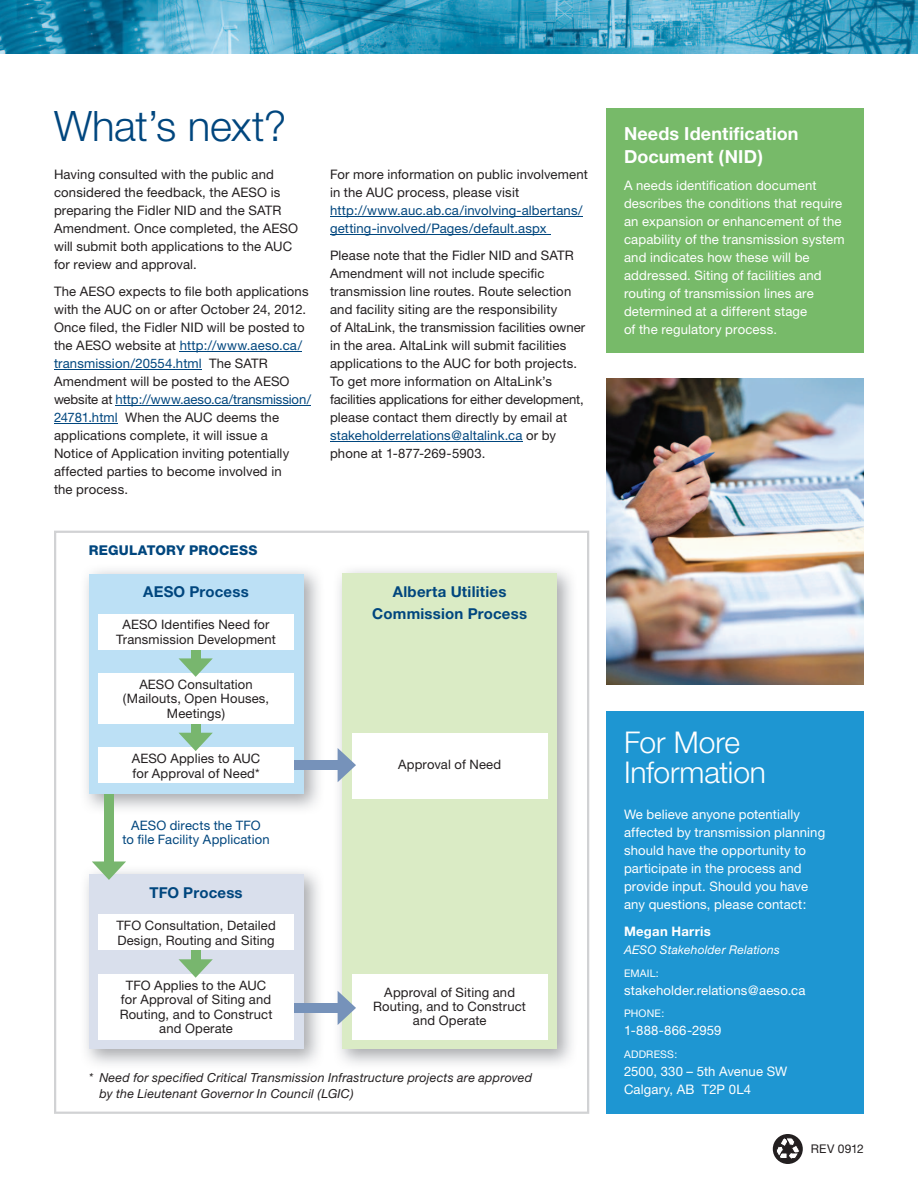
<style>
.page{position:relative;width:918px;height:1188px;background:#fff}
.page>*{position:absolute;margin:0;border:0;box-sizing:border-box;transform-origin:0 0}
.t1{font:300 42px "Helvetica Neue";letter-spacing:-.005em;color:#00467e}
.t2{font:300 30px/30px "Helvetica Neue";letter-spacing:-.005em;color:#fff}
.t3{font:700 18px/22.5px "Helvetica Neue";letter-spacing:.005em;color:#fff}
.t4{font:700 15px/22px "Helvetica Neue";letter-spacing:.015em;color:#00467e;text-align:center}
.t5{font:800 13.5px "Helvetica Neue";letter-spacing:.015em;color:#00467e}
.t6{font:13.2px/18px "Helvetica Neue";letter-spacing:.01em;color:#231f20}
.t7{font:13.2px/18px "Helvetica Neue";letter-spacing:.01em;color:#fff}
.t8{font:13.2px/18px "Helvetica Neue";letter-spacing:.01em;color:#00467e}
.t9{font:700 13.2px "Helvetica Neue";letter-spacing:.02em;color:#fff}
.t10{font:13.05px/14.2px "Helvetica Neue";letter-spacing:.01em;color:#231f20;text-align:center}
.t11{font:13.05px/14.2px "Helvetica Neue";letter-spacing:.01em;color:#00467e;text-align:center}
.t12{font:italic 12.45px/16.5px "Helvetica Neue";letter-spacing:.015em;color:#231f20}
.t13{font:italic 12px "Helvetica Neue";letter-spacing:.015em;color:#fff}
.t14{font:12px "Helvetica Neue";letter-spacing:.015em;color:#231f20}
.t15{font:10.5px "Helvetica Neue";letter-spacing:.02em;color:#fff}
.s1{color:#00467e}
</style>
<div class="page">
<img style="left:0;top:0;width:918px;height:54px">
<svg style="left:773px;top:1134px;width:30px;height:30px"></svg>
<svg style="left:775px;top:1137px;width:26px;height:24px"></svg>
<hr style="left:180px;top:351px;width:122px;height:1px;background:#00467e">
<hr style="left:54px;top:369px;width:148px;height:1px;background:#00467e">
<hr style="left:116px;top:405px;width:195px;height:1px;background:#00467e">
<hr style="left:54px;top:423px;width:64px;height:1px;background:#00467e">
<hr style="left:330px;top:216px;width:253px;height:1px;background:#00467e">
<hr style="left:330px;top:234px;width:220px;height:1px;background:#00467e">
<hr style="left:330px;top:441px;width:192px;height:1px;background:#00467e">
<svg style="left:54px;top:531px;width:535px;height:583px"></svg>
<img style="left:333px;top:565px;width:245px;height:505px">
<div style="left:342px;top:574px;width:215px;height:475px;background:#daebc5"></div>
<img style="left:80px;top:866px;width:245px;height:204px">
<div style="left:89px;top:874px;width:214px;height:175px;background:#d9dfec"></div>
<div style="left:352px;top:733px;width:195px;height:66px;background:#fff"></div>
<div style="left:352px;top:974px;width:195px;height:66px;background:#fff"></div>
<div style="left:290px;top:1003px;width:55px;height:9px;background:#7692ba"></div>
<svg style="left:338px;top:991px;width:18px;height:34px"></svg>
<div style="left:99px;top:974px;width:195px;height:66px;background:#fff"></div>
<div style="left:191px;top:947px;width:9px;height:20px;background:#78b66e"></div>
<svg style="left:179px;top:959px;width:34px;height:19px"></svg>
<div style="left:104px;top:791px;width:10px;height:78px;background:#78b66e"></div>
<svg style="left:92px;top:861px;width:34px;height:19px"></svg>
<div style="left:99px;top:914px;width:195px;height:36px;background:#fff"></div>
<img style="left:80px;top:565px;width:245px;height:250px">
<img style="left:104px;top:794px;width:10px;height:21px">
<div style="left:89px;top:574px;width:214px;height:220px;background:#bce0f5"></div>
<div style="left:290px;top:761px;width:55px;height:9px;background:#7692ba"></div>
<svg style="left:338px;top:748px;width:18px;height:34px"></svg>
<div style="left:99px;top:747px;width:195px;height:36px;background:#fff"></div>
<div style="left:191px;top:721px;width:9px;height:19px;background:#78b66e"></div>
<svg style="left:179px;top:733px;width:34px;height:18px"></svg>
<div style="left:99px;top:673px;width:195px;height:51px;background:#fff"></div>
<div style="left:191px;top:647px;width:9px;height:19px;background:#78b66e"></div>
<svg style="left:179px;top:658px;width:34px;height:19px"></svg>
<div style="left:99px;top:614px;width:195px;height:36px;background:#fff"></div>
<div style="left:606px;top:711px;width:258px;height:403px;background:#1e96d2"></div>
<div style="left:606px;top:108px;width:258px;height:245px;background:#77ba69"></div>
<img style="left:606px;top:378px;width:258px;height:307px">
<h1 class="t1" style="left:54px;top:100px;width:234px">What’s next?</h1>
<p class="t6" style="left:54px;top:165px;width:246px">Having consulted with the public and considered the feedback, the AESO is preparing the Fidler NID and the SATR Amendment. Once completed, the AESO will submit both applications to the AUC for review and approval.</p>
<p class="t6" style="left:54px;top:282px;width:259px">The AESO expects to file both applications with the AUC on or after October 24, 2012.<br>Once filed, the Fidler NID will be posted to the AESO website at <span class="s1">http://www.aeso.ca/ transmission/20554.html</span> The SATR Amendment will be posted to the AESO website at <span class="s1">http://www.aeso.ca/transmission/ 24781.html</span> When the AUC deems the applications complete, it will issue a<br>Notice of Application inviting potentially affected parties to become involved in<br>the process.</p>
<p class="t6" style="left:330px;top:165px;width:260px">For more information on public involvement in the AUC process, please visit</p>
<p class="t8" style="left:330px;top:201px;width:254px">http://www.auc.ab.ca/involving-albertans/ getting-involved/Pages/default.aspx</p>
<p class="t6" style="left:330px;top:246px;width:257px">Please note that the Fidler NID and SATR Amendment will not include specific transmission line routes. Route selection and facility siting are the responsibility<br>of AltaLink, the transmission facilities owner in the area. AltaLink will submit facilities applications to the AUC for both projects.<br>To get more information on AltaLink’s facilities applications for either development, please contact them directly by email at <span class="s1">stakeholderrelations@altalink.ca</span> or by phone at 1-877-269-5903.</p>
<p class="t5" style="left:89px;top:543px;width:170px">REGULATORY PROCESS</p>
<p class="t4" style="left:143px;top:580px;width:107px">AESO Process</p>
<p class="t10" style="left:116px;top:617px;width:161px">AESO Identifies Need for<br>Transmission Development</p>
<p class="t10" style="left:123px;top:677px;width:148px">AESO Consultation (Mailouts, Open Houses,<br>Meetings)</p>
<p class="t10" style="left:132px;top:751px;width:130px;text-align:left">AESO Applies to AUC for Approval of Need*</p>
<p class="t11" style="left:122px;top:818px;width:149px">AESO directs the TFO<br>to file Facility Application</p>
<p class="t4" style="left:149px;top:881px;width:95px">TFO Process</p>
<p class="t10" style="left:116px;top:918px;width:161px;text-align:left">TFO Consultation, Detailed<br>Design, Routing and Siting</p>
<p class="t10" style="left:120px;top:978px;width:154px">TFO Applies to the AUC for Approval of Siting and<br>Routing, and to Construct and Operate</p>
<p class="t4" style="left:372px;top:580px;width:156px">Alberta Utilities<br>Commission Process</p>
<p class="t10" style="left:398px;top:757px;width:105px">Approval of Need</p>
<p class="t10" style="left:373px;top:985px;width:154px">Approval of Siting and<br>Routing, and to Construct and Operate</p>
<p class="t12" style="left:99px;top:1069px;width:434px;text-indent:-11px">* Need for specified Critical Transmission Infrastructure projects are approved by the Lieutenant Governor In Council (LGIC)</p>
<h3 class="t3" style="left:624px;top:122px;width:176px">Needs Identification<br>Document (NID)</h3>
<p class="t7" style="left:624px;top:176px;width:222px">A needs identification document describes the conditions that require an expansion or enhancement of the capability of the transmission system and indicates how these will be addressed. Siting of facilities and routing of transmission lines are determined at a different stage<br>of the regulatory process.</p>
<h2 class="t2" style="left:624px;top:727px;width:144px">For More<br>Information</h2>
<p class="t7" style="left:624px;top:805px;width:203px">We believe anyone potentially affected by transmission planning should have the opportunity to participate in the process and provide input. Should you have any questions, please contact:</p>
<p class="t9" style="left:624px;top:923px;width:88px">Megan Harris</p>
<p class="t13" style="left:624px;top:943px;width:157px">AESO Stakeholder Relations</p>
<p class="t15" style="left:624px;top:967px;width:36px">EMAIL:</p>
<p class="t7" style="left:624px;top:981px;width:183px">stakeholder.relations@aeso.ca</p>
<p class="t15" style="left:624px;top:1007px;width:42px">PHONE:</p>
<p class="t7" style="left:624px;top:1021px;width:99px">1-888-866-2959</p>
<p class="t15" style="left:624px;top:1048px;width:55px">ADDRESS:</p>
<p class="t7" style="left:624px;top:1062px;width:165px">2500, 330 – 5th Avenue SW<br>Calgary, AB T2P 0L4</p>
<p class="t14" style="left:811px;top:1142px;width:55px">REV 0912</p>
</div>
